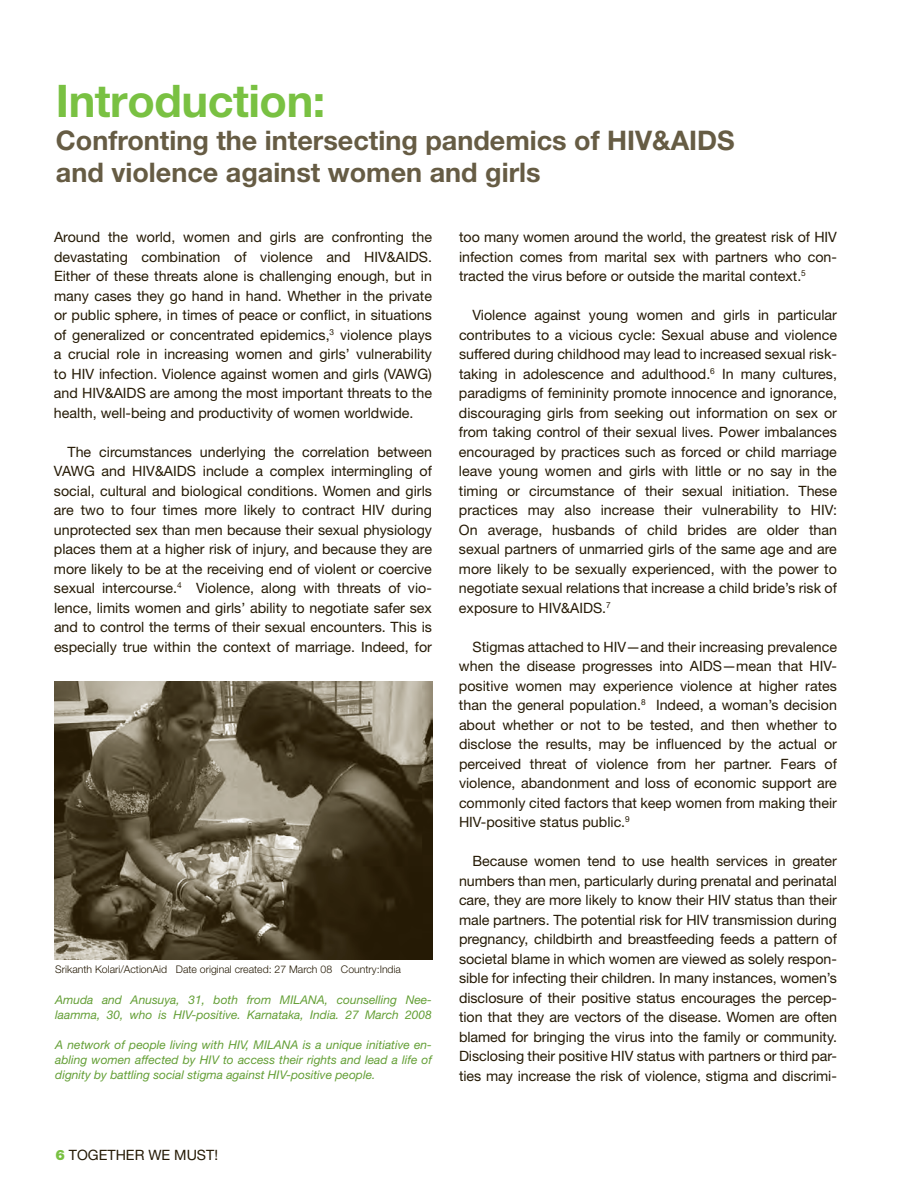
<style>
.page{position:relative;width:918px;height:1188px;background:#fff}
.page>*{position:absolute;margin:0;border:0;box-sizing:border-box;transform-origin:0 0}
.Chapter_Header{font:700 45px "Helvetica Neue";letter-spacing:-.01em;color:#79c142}
.Chapter_Subhead{font:700 27px/32.4px "Helvetica Neue";color:#665c44}
.t1{font:14.25px/19.5px "Helvetica Neue";color:#251a05;text-align:justify}
.Photo_Caption{font:italic 12px/15px "Helvetica Neue";color:#649f36}
.Photo_Credtits{font:300 10.5px "Helvetica Neue";color:#251a05}
.s1{font-weight:900;color:#79c142}
</style>
<div class="page">
<img style="left:55px;top:682px;width:378px;height:278px">
<p class="Chapter_Header" style="left:56px;top:73px;width:271px">Introduction:</p>
<p class="Chapter_Subhead" style="left:56px;top:123px;width:680px">Confronting the intersecting pandemics of HIV&amp;AIDS and violence against women and girls</p>
<p class="t1" style="left:54px;top:227px;width:380px">Around the world, women and girls are confronting the devastating combination of violence and HIV&amp;AIDS.<br>Either of these threats alone is challenging enough, but in many cases they go hand in hand. Whether in the private or public sphere, in times of peace or conflict, in situations of generalized or concentrated epidemics,<sup>3</sup> violence plays a crucial role in increasing women and girls’ vulnerability to HIV infection. Violence against women and girls (VAWG) and HIV&amp;AIDS are among the most important threats to the health, well-being and productivity of women worldwide.</p>
<p class="t1" style="left:54px;top:442px;width:380px;text-indent:13px">The circumstances underlying the correlation between VAWG and HIV&amp;AIDS include a complex intermingling of social, cultural and biological conditions. Women and girls are two to four times more likely to contract HIV during unprotected sex than men because their sexual physiology places them at a higher risk of injury, and because they are more likely to be at the receiving end of violent or coercive sexual intercourse.<sup>4</sup> Violence, along with threats of vio&shy;lence, limits women and girls’ ability to negotiate safer sex and to control the terms of their sexual encounters. This is especially true within the context of marriage. Indeed, for</p>
<p class="Photo_Credtits" style="left:55px;top:963px;width:347px">Srikanth Kolari/ActionAid Date original created: 27 March 08 Country:India</p>
<p class="Photo_Caption" style="left:55px;top:993px;width:378px">Amuda and Anusuya, 31, both from MILANA, counselling Nee&shy;laamma, 30, who is HIV-positive. Karnataka, India. 27 March 2008</p>
<p class="Photo_Caption" style="left:55px;top:1038px;width:378px;text-align:justify">A network of people living with HIV, MILANA is a unique initiative en&shy;abling women affected by HIV to access their rights and lead a life of dignity by battling social stigma against HIV-positive people.</p>
<p class="t1" style="left:459px;top:227px;width:380px">too many women around the world, the greatest risk of HIV infection comes from marital sex with partners who con&shy;tracted the virus before or outside the marital context.<sup>5</sup></p>
<p class="t1" style="left:459px;top:305px;width:380px;text-indent:14px">Violence against young women and girls in particular contributes to a vicious cycle: Sexual abuse and violence suffered during childhood may lead to increased sexual risk&shy;taking in adolescence and adulthood.<sup>6</sup> In many cultures, paradigms of femininity promote innocence and ignorance, discouraging girls from seeking out information on sex or from taking control of their sexual lives. Power imbalances encouraged by practices such as forced or child marriage leave young women and girls with little or no say in the timing or circumstance of their sexual initiation. These practices may also increase their vulnerability to HIV:<br>On average, husbands of child brides are older than sexual partners of unmarried girls of the same age and are more likely to be sexually experienced, with the power to negotiate sexual relations that increase a child bride’s risk of exposure to HIV&amp;AIDS.<sup>7</sup></p>
<p class="t1" style="left:459px;top:637px;width:380px;text-indent:13px">Stigmas attached to HIV—and their increasing prevalence when the disease progresses into AIDS—mean that HIV&shy;positive women may experience violence at higher rates than the general population.<sup>8</sup> Indeed, a woman’s decision about whether or not to be tested, and then whether to disclose the results, may be influenced by the actual or perceived threat of violence from her partner. Fears of violence, abandonment and loss of economic support are commonly cited factors that keep women from making their HIV-positive status public.<sup>9</sup></p>
<p class="t1" style="left:459px;top:851px;width:380px;text-indent:13px">Because women tend to use health services in greater numbers than men, particularly during prenatal and perinatal care, they are more likely to know their HIV status than their male partners. The potential risk for HIV transmission during pregnancy, childbirth and breastfeeding feeds a pattern of societal blame in which women are viewed as solely respon&shy;sible for infecting their children. In many instances, women’s disclosure of their positive status encourages the percep&shy;tion that they are vectors of the disease. Women are often blamed for bringing the virus into the family or community.<br>Disclosing their positive HIV status with partners or third par&shy;ties may increase the risk of violence, stigma and discrimi-</p>
<p class="t1" style="left:56px;top:1145px;width:164px"><span class="s1">6</span> TOGETHER WE MUST!</p>
</div>
